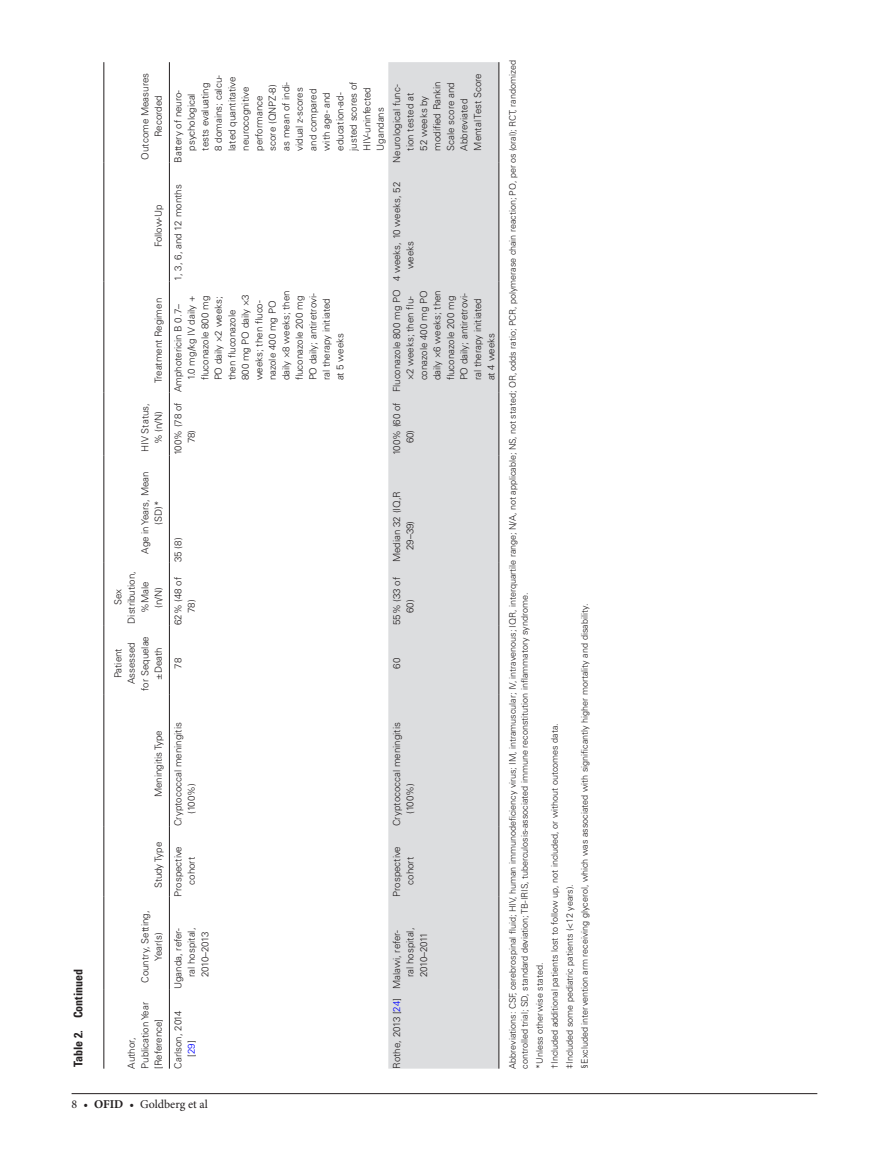
<style>
.page{position:relative;width:891px;height:1174px;background:#fff}
.page>*{position:absolute;margin:0;border:0;box-sizing:border-box;transform-origin:0 0}
.t1{font:12px "Minion Pro";color:#231f20}
.t2{font:700 condensed 12px "Univers LT Std";color:#231f20}
.t3{font:300 9.75px/13.5px "Univers LT Std";color:#231f20}
.t4{font:300 9px/15px "Univers LT Std";color:#231f20}
.s1{color:#00f}
.s2{font-weight:700}
</style>
<div class="page">
<hr style="left:72px;top:1093px;width:745px;height:1px;background:#231f20">
<div style="left:388px;top:62px;width:111px;height:1007px;background:#dcdddf"></div>
<hr style="left:103px;top:989px;width:1px;height:80px;background:#231f20">
<hr style="left:169px;top:989px;width:1px;height:80px;background:#231f20">
<hr style="left:103px;top:897px;width:1px;height:92px;background:#231f20">
<hr style="left:169px;top:897px;width:1px;height:92px;background:#231f20">
<hr style="left:103px;top:826px;width:1px;height:71px;background:#231f20">
<hr style="left:169px;top:826px;width:1px;height:71px;background:#231f20">
<hr style="left:103px;top:694px;width:1px;height:132px;background:#231f20">
<hr style="left:169px;top:694px;width:1px;height:132px;background:#231f20">
<hr style="left:103px;top:625px;width:1px;height:69px;background:#231f20">
<hr style="left:169px;top:625px;width:1px;height:69px;background:#231f20">
<hr style="left:103px;top:562px;width:1px;height:63px;background:#231f20">
<hr style="left:169px;top:562px;width:1px;height:63px;background:#231f20">
<hr style="left:103px;top:455px;width:1px;height:107px;background:#231f20">
<hr style="left:169px;top:455px;width:1px;height:107px;background:#231f20">
<hr style="left:103px;top:392px;width:1px;height:63px;background:#231f20">
<hr style="left:169px;top:392px;width:1px;height:63px;background:#231f20">
<hr style="left:103px;top:281px;width:1px;height:111px;background:#231f20">
<hr style="left:169px;top:281px;width:1px;height:111px;background:#231f20">
<hr style="left:103px;top:163px;width:1px;height:118px;background:#231f20">
<hr style="left:169px;top:163px;width:1px;height:118px;background:#231f20">
<hr style="left:103px;top:62px;width:1px;height:101px;background:#231f20">
<hr style="left:169px;top:62px;width:1px;height:101px;background:#231f20">
<hr style="left:499px;top:989px;width:1px;height:80px;background:#231f20">
<hr style="left:499px;top:897px;width:1px;height:92px;background:#231f20">
<hr style="left:499px;top:826px;width:1px;height:71px;background:#231f20">
<hr style="left:499px;top:694px;width:1px;height:132px;background:#231f20">
<hr style="left:499px;top:625px;width:1px;height:69px;background:#231f20">
<hr style="left:499px;top:562px;width:1px;height:63px;background:#231f20">
<hr style="left:499px;top:455px;width:1px;height:107px;background:#231f20">
<hr style="left:499px;top:392px;width:1px;height:63px;background:#231f20">
<hr style="left:499px;top:281px;width:1px;height:111px;background:#231f20">
<hr style="left:499px;top:163px;width:1px;height:118px;background:#231f20">
<hr style="left:499px;top:62px;width:1px;height:101px;background:#231f20">
<p class="t2" style="left:71px;top:1018px;width:51px;rotate:-90deg">Continued</p>
<p class="t2" style="left:71px;top:1067px;width:39px;rotate:-90deg">Table 2.</p>
<p class="t3" style="left:138px;top:160px;width:88px;text-align:center;rotate:-90deg">Outcome Measures<br>Recorded</p>
<p class="t3" style="left:152px;top:247px;width:44px;rotate:-90deg">Follow-Up</p>
<p class="t3" style="left:152px;top:383px;width:87px;rotate:-90deg">Treatment Regimen</p>
<p class="t3" style="left:138px;top:452px;width:50px;text-align:center;rotate:-90deg">HIV Status, % (n/N)</p>
<p class="t3" style="left:138px;top:554px;width:84px;text-align:center;rotate:-90deg">Age in Years, Mean (SD)*</p>
<p class="t3" style="left:111px;top:624px;width:54px;text-align:center;rotate:-90deg">Sex<br>Distribution, %Male (n/N)</p>
<p class="t3" style="left:111px;top:691px;width:56px;text-align:center;rotate:-90deg">Patient<br>Assessed for Sequelae ±Death</p>
<p class="t3" style="left:390px;top:151px;width:79px;text-indent:-12px;rotate:-90deg">Neurological func&shy;tion tested at<br>52 weeks by modified Rankin<br>Scale score and<br>Abbreviated<br>Mental Test Score</p>
<p class="t3" style="left:171px;top:151px;width:77px;text-indent:-12px;rotate:-90deg">Battery of neuro&shy;psychological tests evaluating<br>8 domains; calcu&shy;lated quantitative neurocognitive performance score (QNPZ-8) as mean of indi&shy;vidual z-scores and compared with age- and education-ad&shy;justed scores of<br>HIV-uninfected<br>Ugandans</p>
<p class="t3" style="left:171px;top:281px;width:99px;rotate:-90deg">1, 3, 6, and 12 months</p>
<p class="t3" style="left:171px;top:380px;width:92px;text-indent:-12px;rotate:-90deg">Amphotericin B 0.7–<br>1.0 mg/kg IV daily + fluconazole 800 mg<br>PO daily ×2 weeks; then fluconazole<br>800 mg PO daily ×3 weeks; then fluco&shy;nazole 400 mg PO daily ×8 weeks; then fluconazole 200 mg<br>PO daily; antiretrovi&shy;ral therapy initiated at 5 weeks</p>
<p class="t3" style="left:171px;top:443px;width:43px;text-indent:-12px;rotate:-90deg">100% (78 of<br>78)</p>
<p class="t3" style="left:171px;top:562px;width:26px;rotate:-90deg">35 (8)</p>
<p class="t3" style="left:171px;top:613px;width:38px;text-indent:-12px;rotate:-90deg">62% (48 of<br>78)</p>
<p class="t3" style="left:171px;top:669px;width:12px;rotate:-90deg">78</p>
<p class="t3" style="left:390px;top:269px;width:89px;text-indent:-12px;rotate:-90deg">4 weeks, 10 weeks, 52 weeks</p>
<p class="t3" style="left:390px;top:380px;width:92px;text-indent:-12px;rotate:-90deg">Fluconazole 800 mg PO ×2 weeks; then flu&shy;conazole 400 mg PO daily ×6 weeks; then fluconazole 200 mg<br>PO daily; antiretrovi&shy;ral therapy initiated at 4 weeks</p>
<p class="t3" style="left:390px;top:443px;width:43px;text-indent:-12px;rotate:-90deg">100% (60 of<br>60)</p>
<p class="t3" style="left:390px;top:550px;width:60px;text-indent:-12px;rotate:-90deg">Median 32 (IQ,R<br>29–39)</p>
<p class="t3" style="left:390px;top:613px;width:38px;text-indent:-12px;rotate:-90deg">55% (33 of<br>60)</p>
<p class="t3" style="left:390px;top:669px;width:12px;rotate:-90deg">60</p>
<p class="t3" style="left:152px;top:797px;width:69px;rotate:-90deg">Meningitis Type</p>
<p class="t3" style="left:152px;top:888px;width:48px;rotate:-90deg">Study Type</p>
<p class="t3" style="left:138px;top:983px;width:74px;text-align:center;rotate:-90deg">Country, Setting,<br>Year(s)</p>
<p class="t3" style="left:125px;top:1069px;width:68px;rotate:-90deg">Author,<br>Publication Year [Reference]</p>
<p class="t3" style="left:171px;top:814px;width:93px;text-indent:-12px;rotate:-90deg">Cryptococcal meningitis (100%)</p>
<p class="t3" style="left:171px;top:897px;width:52px;text-align:center;rotate:-90deg">Prospective cohort</p>
<p class="t3" style="left:171px;top:977px;width:51px;text-align:justify;text-indent:-12px;rotate:-90deg">Uganda, refer&shy;ral hospital, 2010–2013</p>
<p class="t3" style="left:171px;top:1057px;width:48px;text-indent:-12px;rotate:-90deg">Carlson, 2014 [<span class="s1">29</span>]</p>
<p class="t3" style="left:390px;top:814px;width:93px;text-indent:-12px;rotate:-90deg">Cryptococcal meningitis (100%)</p>
<p class="t3" style="left:390px;top:897px;width:52px;text-align:center;rotate:-90deg">Prospective cohort</p>
<p class="t3" style="left:390px;top:977px;width:51px;text-indent:-92px;rotate:-90deg">Rothe, 2013 [<span class="s1">24</span>] Malawi, refer&shy;ral hospital,<br>2010–2011</p>
<p class="t1" style="left:72px;top:1096px;width:138px">8 • <span class="s2">OFID</span> • Goldberg et al</p>
<p class="t4" style="left:507px;top:1069px;width:1010px;line-height:12px;rotate:-90deg">Abbreviations: CSF, cerebrospinal fluid; HIV, human immunodeficiency virus; IM, intramuscular; IV, intravenous; IQR, interquartile range; N/A, not applicable; NS, not stated; OR, odds ratio; PCR, polymerase chain reaction; PO, per os (oral); RCT, randomized controlled trial; SD, standard deviation; TB-IRIS, tuberculosis-associated immune reconstitution inflammatory syndrome.</p>
<p class="t4" style="left:532px;top:1069px;width:466px;rotate:-90deg">*Unless otherwise stated.<br>†Included additional patients lost to follow up, not included, or without outcomes data.<br>‡Included some pediatric patients (&lt;12 years).<br>§Excluded intervention arm receiving glycerol, which was associated with significantly higher mortality and disability.</p>
</div>
